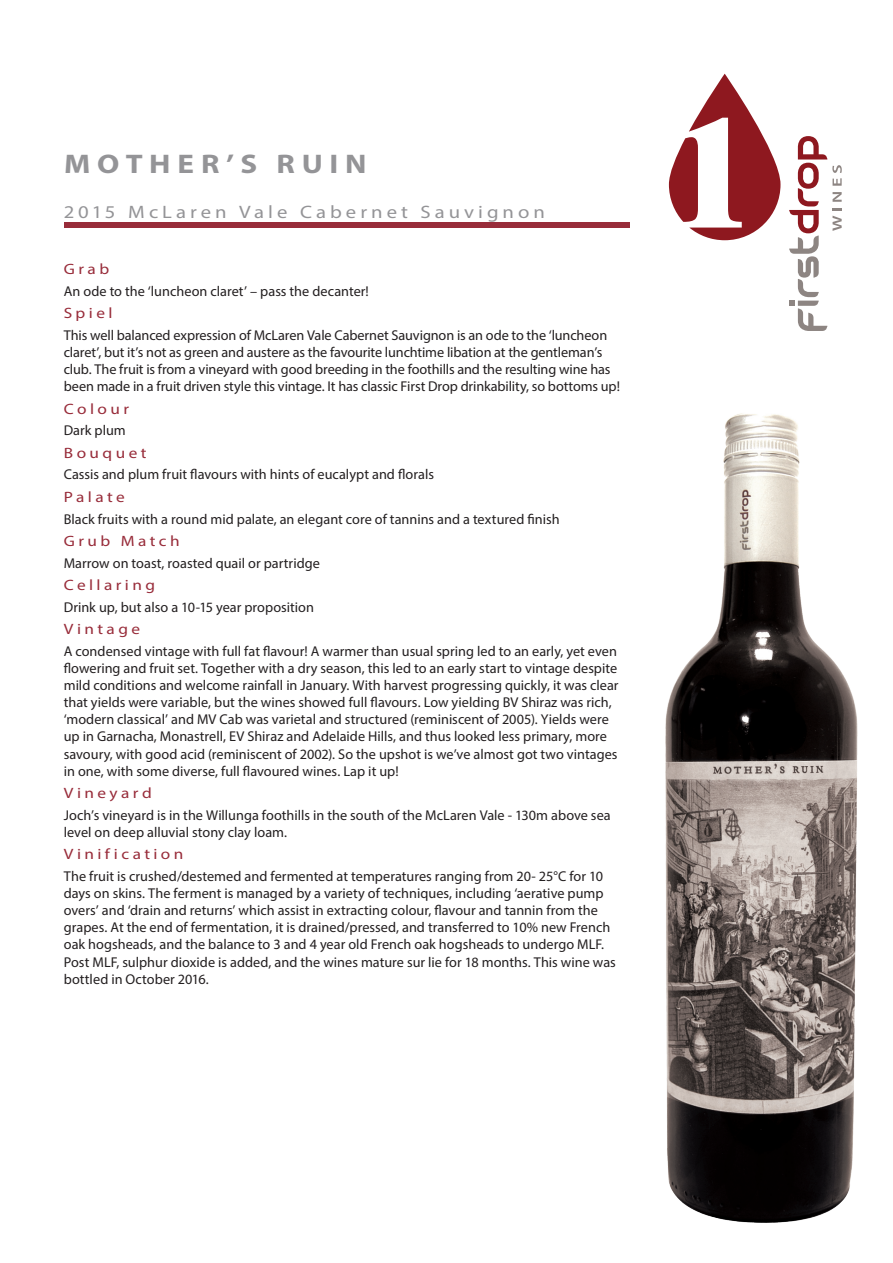
<style>
.page{position:relative;width:893px;height:1263px;background:#fff}
.page>*{position:absolute;margin:0;border:0;box-sizing:border-box;transform-origin:0 0}
.t1{font:700 27px "Myriad Pro";letter-spacing:.215em;color:#949497;scale:1.15 1}
.t2{font:18px "Myriad Pro";letter-spacing:.195em;color:#949497;scale:1.15 1}
.t3{font:15px "Myriad Pro";letter-spacing:.2em;color:#982c3a;scale:1.15 1}
.t4{font:14.25px/17.1px "Myriad Pro";color:#231f20}
</style>
<div class="page">
<svg style="left:669px;top:74px;width:111px;height:166px"></svg>
<svg style="left:789px;top:136px;width:53px;height:195px"></svg>
<div style="left:64px;top:222px;width:565px;height:5px;background:#982c3a"></div>
<img style="left:665px;top:413px;width:192px;height:809px">
<h1 class="t1" style="left:64px;top:146px;width:265px">MOTHER’S RUIN</h1>
<p class="t2" style="left:64px;top:200px;width:420px">2015 McLaren Vale Cabernet Sauvignon</p>
<p class="t3" style="left:64px;top:260px;width:41px">Grab</p>
<p class="t4" style="left:64px;top:282px;width:307px">An ode to the ‘luncheon claret’ – pass the decanter!</p>
<p class="t3" style="left:64px;top:304px;width:44px">Spiel</p>
<p class="t4" style="left:64px;top:326px;width:558px">This well balanced expression of McLaren Vale Cabernet Sauvignon is an ode to the ‘luncheon claret’, but it’s not as green and austere as the favourite lunchtime libation at the gentleman’s club. The fruit is from a vineyard with good breeding in the foothills and the resulting wine has been made in a fruit driven style this vintage. It has classic First Drop drinkability, so bottoms up!</p>
<p class="t3" style="left:64px;top:399px;width:58px">Colour</p>
<p class="t4" style="left:64px;top:422px;width:64px">Dark plum</p>
<p class="t3" style="left:64px;top:444px;width:74px">Bouquet</p>
<p class="t4" style="left:64px;top:466px;width:372px">Cassis and plum fruit flavours with hints of eucalypt and florals</p>
<p class="t3" style="left:64px;top:488px;width:55px">Palate</p>
<p class="t4" style="left:64px;top:510px;width:497px">Black fruits with a round mid palate, an elegant core of tannins and a textured finish</p>
<p class="t3" style="left:64px;top:532px;width:102px">Grub Match</p>
<p class="t4" style="left:64px;top:554px;width:258px">Marrow on toast, roasted quail or partridge</p>
<p class="t3" style="left:64px;top:576px;width:81px">Cellaring</p>
<p class="t4" style="left:64px;top:598px;width:252px">Drink up, but also a 10-15 year proposition</p>
<p class="t3" style="left:64px;top:620px;width:68px">Vintage</p>
<p class="t4" style="left:64px;top:642px;width:556px">A condensed vintage with full fat flavour! A warmer than usual spring led to an early, yet even flowering and fruit set. Together with a dry season, this led to an early start to vintage despite mild conditions and welcome rainfall in January. With harvest progressing quickly, it was clear that yields were variable, but the wines showed full flavours. Low yielding BV Shiraz was rich, ‘modern classical’ and MV Cab was varietal and structured (reminiscent of 2005). Yields were up in Garnacha, Monastrell, EV Shiraz and Adelaide Hills, and thus looked less primary, more savoury, with good acid (reminiscent of 2002). So the upshot is we’ve almost got two vintages in one, with some diverse, full flavoured wines. Lap it up!</p>
<p class="t3" style="left:64px;top:784px;width:78px">Vineyard</p>
<p class="t4" style="left:64px;top:806px;width:548px">Joch’s vineyard is in the Willunga foothills in the south of the McLaren Vale - 130m above sea level on deep alluvial stony clay loam.</p>
<p class="t3" style="left:64px;top:845px;width:106px">Vinification</p>
<p class="t4" style="left:64px;top:867px;width:554px">The fruit is crushed/destemed and fermented at temperatures ranging from 20- 25°C for 10 days on skins. The ferment is managed by a variety of techniques, including ‘aerative pump overs’ and ‘drain and returns’ which assist in extracting colour, flavour and tannin from the grapes. At the end of fermentation, it is drained/pressed, and transferred to 10% new French oak hogsheads, and the balance to 3 and 4 year old French oak hogsheads to undergo MLF.<br>Post MLF, sulphur dioxide is added, and the wines mature sur lie for 18 months. This wine was bottled in October 2016.</p>
</div>
